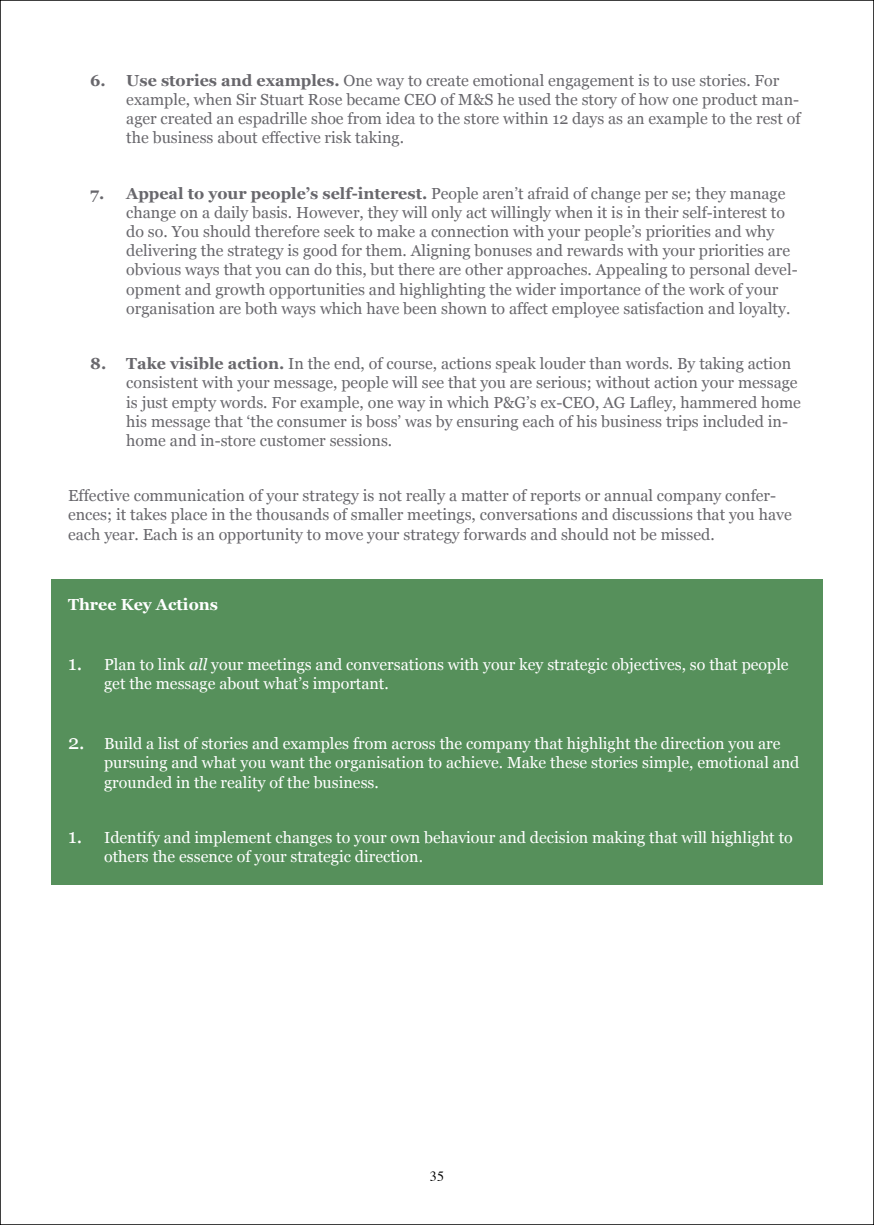
<style>
.page{position:relative;width:874px;height:1225px;background:#fff}
.page>*{position:absolute;margin:0;border:0;box-sizing:border-box;transform-origin:0 0}
.t1{font:16px/19.2px "Georgia";color:#68676c}
.t2{font:16px/19.2px "Georgia";color:#fff}
.t3{font:700 16px "Georgia";color:#fff}
.t4{font:14px "Times";color:#000}
.s1{font-weight:700}
.s2{font-size:20px}
.s3{font-style:italic}
</style>
<div class="page">
<div style="left:51px;top:579px;width:771px;height:305px;background:#56905b"></div>
<p class="t1" style="left:126px;top:71px;width:675px;text-indent:-36px"><span class="s1">6. Use stories and examples.</span> One way to create emotional engagement is to use stories. For example, when Sir Stuart Rose became CEO of M&amp;S he used the story of how one product man&shy;ager created an espadrille shoe from idea to the store within 12 days as an example to the rest of the business about effective risk taking.</p>
<p class="t1" style="left:126px;top:183px;width:672px;text-indent:-36px"><span class="s1">7. Appeal to your people’s self-interest.</span> People aren’t afraid of change per se; they manage change on a daily basis. However, they will only act willingly when it is in their self-interest to do so. You should therefore seek to make a connection with your people’s priorities and why delivering the strategy is good for them. Aligning bonuses and rewards with your priorities are obvious ways that you can do this, but there are other approaches. Appealing to personal devel&shy;opment and growth opportunities and highlighting the wider importance of the work of your organisation are both ways which have been shown to affect employee satisfaction and loyalty.</p>
<p class="t1" style="left:126px;top:354px;width:675px;text-indent:-36px"><span class="s1">8. Take visible action.</span> In the end, of course, actions speak louder than words. By taking action consistent with your message, people will see that you are serious; without action your message is just empty words. For example, one way in which P&amp;G’s ex-CEO, AG Lafley, hammered home his message that ‘the consumer is boss’ was by ensuring each of his business trips included in&shy;home and in-store customer sessions.</p>
<p class="t1" style="left:68px;top:486px;width:724px">Effective communication of your strategy is not really a matter of reports or annual company confer&shy;ences; it takes place in the thousands of smaller meetings, conversations and discussions that you have each year. Each is an opportunity to move your strategy forwards and should not be missed.</p>
<p class="t3" style="left:68px;top:595px;width:151px">Three Key Actions</p>
<p class="t2" style="left:104px;top:655px;width:685px;text-indent:-36px"><span class="s2">1.</span> Plan to link <span class="s3">all</span> your meetings and conversations with your key strategic objectives, so that people get the message about what’s important.</p>
<p class="t2" style="left:104px;top:734px;width:696px;text-indent:-36px"><span class="s2">2.</span> Build a list of stories and examples from across the company that highlight the direction you are pursuing and what you want the organisation to achieve. Make these stories simple, emotional and grounded in the reality of the business.</p>
<p class="t2" style="left:104px;top:827px;width:689px;text-indent:-36px"><span class="s2">1.</span> Identify and implement changes to your own behaviour and decision making that will highlight to others the essence of your strategic direction.</p>
<p class="t4" style="left:430px;top:1163px;width:15px">35</p>
</div>
